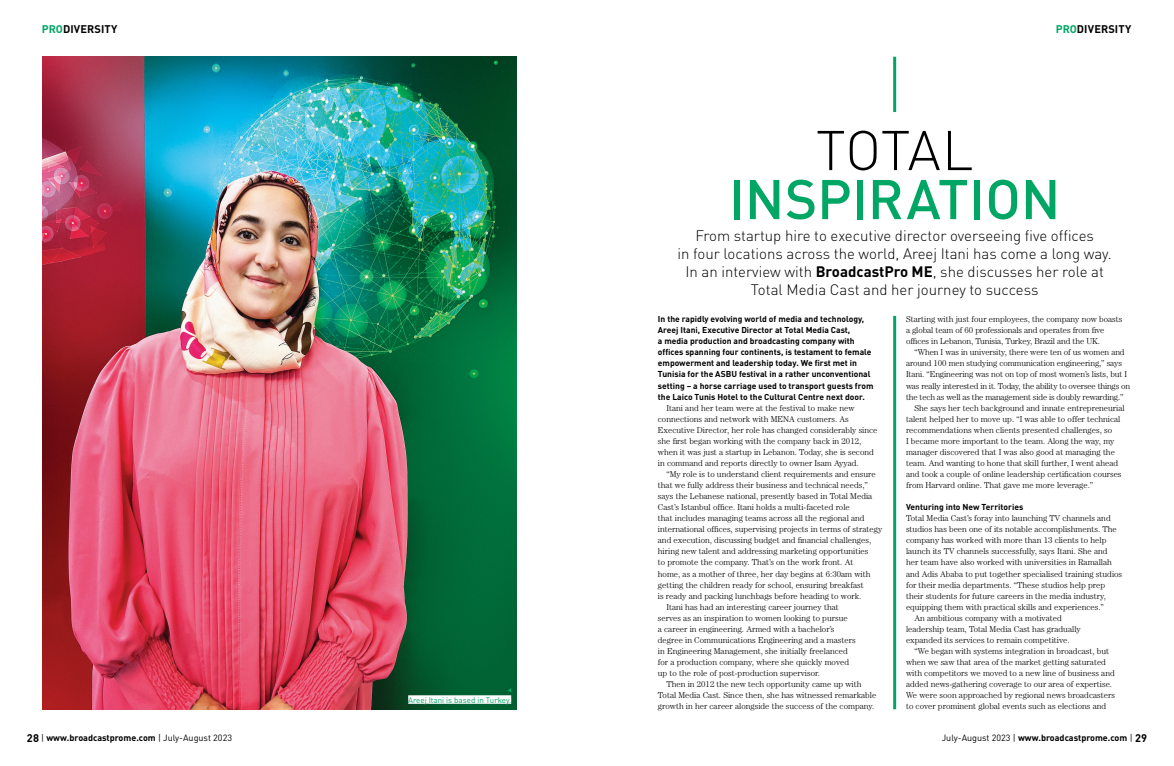
<style>
.page{position:relative;width:1174px;height:766px;background:#fff}
.page>*{position:absolute;margin:0;border:0;box-sizing:border-box;transform-origin:0 0}
.t1{font:500 55px/49px "DIN Pro";color:#00a664;text-align:center}
.t2{font:300 15px/18px "DIN Pro";color:#000;text-align:center}
.t3{font:700 11px "DIN Pro";letter-spacing:.005em;color:#000}
.t4{font:700 9px "DIN Pro";color:#000}
.t5{font:300 8.5px "Century Std";color:#000}
.t6{font:700 8.5px "DIN Pro";color:#000}
.t7{font:300 8.5px "Century Std";letter-spacing:-.02em;color:#000}
.t8{font:8px "DIN Pro";color:#00a664}
.s1{color:#00a664}
.s2{font-size:11px}
.s3{font-weight:400}
.s4{font-weight:300;color:#000}
.s5{font-weight:700}
</style>
<div class="page">
<img style="left:43px;top:57px;width:473px;height:652px">
<div style="left:408px;top:695px;width:103px;height:8px;background:#fff"></div>
<svg style="left:507px;top:688px;width:4px;height:4px"></svg>
<hr style="left:893px;top:316px;width:3px;height:393px;background:#00a664">
<hr style="left:893px;top:57px;width:3px;height:55px;background:#00a664">
<p class="t3" style="left:42px;top:21px;width:77px"><span class="s1">PRO</span>DIVERSITY</p>
<p class="t4" style="left:27px;top:731px;width:207px"><span class="s2">28</span> <span class="s3">|</span> www.broadcastprome.com <span class="s3">| July-August 2023</span></p>
<p class="t8" style="left:408px;top:694px;width:104px">Areej Itani is based in Turkey.</p>
<p class="t3" style="left:1055px;top:21px;width:77px"><span class="s1">PRO</span>DIVERSITY</p>
<p class="t1" style="left:729px;top:123px;width:333px"><span class="s4">TOTAL<br></span>INSPIRATION</p>
<p class="t2" style="left:677px;top:226px;width:436px">From startup hire to executive director overseeing five offices<br>in four locations across the world, Areej Itani has come a long way.<br>In an interview with <span class="s5">BroadcastPro ME</span>, she discusses her role at Total Media Cast and her journey to success</p>
<p class="t6" style="left:658px;top:313px;width:208px">In the rapidly evolving world of media and technology,</p>
<p class="t6" style="left:658px;top:324px;width:194px">Areej Itani, Executive Director at Total Media Cast,</p>
<p class="t6" style="left:658px;top:335px;width:198px">a media production and broadcasting company with</p>
<p class="t6" style="left:658px;top:346px;width:215px">offices spanning four continents, is testament to female</p>
<p class="t6" style="left:658px;top:357px;width:201px">empowerment and leadership today. We first met in</p>
<p class="t6" style="left:658px;top:368px;width:214px">Tunisia for the ASBU festival in a rather unconventional</p>
<p class="t6" style="left:658px;top:379px;width:217px">setting – a horse carriage used to transport guests from</p>
<p class="t6" style="left:658px;top:390px;width:208px">the Laico Tunis Hotel to the Cultural Centre next door.</p>
<p class="t5" style="left:666px;top:402px;width:190px">Itani and her team were at the festival to make new</p>
<p class="t5" style="left:658px;top:414px;width:192px">connections and network with MENA customers. As</p>
<p class="t5" style="left:658px;top:425px;width:221px">Executive Director, her role has changed considerably since</p>
<p class="t5" style="left:658px;top:436px;width:205px">she first began working with the company back in 2012,</p>
<p class="t5" style="left:658px;top:447px;width:217px">when it was just a startup in Lebanon. Today, she is second</p>
<p class="t5" style="left:658px;top:458px;width:202px">in command and reports directly to owner Isam Ayyad.</p>
<p class="t5" style="left:666px;top:469px;width:211px">“My role is to understand client requirements and ensure</p>
<p class="t5" style="left:658px;top:480px;width:211px">that we fully address their business and technical needs,”</p>
<p class="t5" style="left:658px;top:491px;width:216px">says the Lebanese national, presently based in Total Media</p>
<p class="t5" style="left:658px;top:502px;width:193px">Cast’s Istanbul office. Itani holds a multi-faceted role</p>
<p class="t5" style="left:658px;top:513px;width:208px">that includes managing teams across all the regional and</p>
<p class="t5" style="left:658px;top:524px;width:226px">international offices, supervising projects in terms of strategy</p>
<p class="t5" style="left:658px;top:535px;width:215px">and execution, discussing budget and financial challenges,</p>
<p class="t5" style="left:658px;top:546px;width:212px">hiring new talent and addressing marketing opportunities</p>
<p class="t5" style="left:658px;top:557px;width:197px">to promote the company. That’s on the work front. At</p>
<p class="t5" style="left:658px;top:568px;width:214px">home, as a mother of three, her day begins at 6:30am with</p>
<p class="t5" style="left:658px;top:579px;width:207px">getting the children ready for school, ensuring breakfast</p>
<p class="t5" style="left:658px;top:590px;width:205px">is ready and packing lunchbags before heading to work.</p>
<p class="t5" style="left:666px;top:601px;width:174px">Itani has had an interesting career journey that</p>
<p class="t5" style="left:658px;top:612px;width:191px">serves as an inspiration to women looking to pursue</p>
<p class="t5" style="left:658px;top:623px;width:178px">a career in engineering. Armed with a bachelor’s</p>
<p class="t5" style="left:658px;top:635px;width:199px">degree in Communications Engineering and a masters</p>
<p class="t5" style="left:658px;top:646px;width:191px">in Engineering Management, she initially freelanced</p>
<p class="t5" style="left:658px;top:657px;width:193px">for a production company, where she quickly moved</p>
<p class="t5" style="left:658px;top:668px;width:164px">up to the role of post-production supervisor.</p>
<p class="t5" style="left:666px;top:679px;width:196px">Then in 2012 the new tech opportunity came up with</p>
<p class="t5" style="left:658px;top:690px;width:220px">Total Media Cast. Since then, she has witnessed remarkable</p>
<p class="t5" style="left:658px;top:701px;width:218px">growth in her career alongside the success of the company.</p>
<p class="t5" style="left:906px;top:314px;width:218px">Starting with just four employees, the company now boasts</p>
<p class="t5" style="left:906px;top:325px;width:200px">a global team of 60 professionals and operates from five</p>
<p class="t5" style="left:906px;top:336px;width:195px">offices in Lebanon, Tunisia, Turkey, Brazil and the UK.</p>
<p class="t5" style="left:914px;top:347px;width:212px">“When I was in university, there were ten of us women and</p>
<p class="t5" style="left:906px;top:358px;width:217px">around 100 men studying communication engineering,” says</p>
<p class="t5" style="left:906px;top:369px;width:223px">Itani. “Engineering was not on top of most women’s lists, but I</p>
<p class="t7" style="left:906px;top:380px;width:226px">was really interested in it. Today, the ability to oversee things on</p>
<p class="t7" style="left:906px;top:391px;width:219px">the tech as well as the management side is doubly rewarding.”</p>
<p class="t5" style="left:914px;top:402px;width:212px">She says her tech background and innate entrepreneurial</p>
<p class="t5" style="left:906px;top:414px;width:216px">talent helped her to move up. “I was able to offer technical</p>
<p class="t5" style="left:906px;top:425px;width:208px">recommendations when clients presented challenges, so</p>
<p class="t5" style="left:906px;top:436px;width:210px">I became more important to the team. Along the way, my</p>
<p class="t5" style="left:906px;top:447px;width:210px">manager discovered that I was also good at managing the</p>
<p class="t5" style="left:906px;top:458px;width:214px">team. And wanting to hone that skill further, I went ahead</p>
<p class="t5" style="left:906px;top:469px;width:217px">and took a couple of online leadership certification courses</p>
<p class="t5" style="left:906px;top:480px;width:189px">from Harvard online. That gave me more leverage.”</p>
<p class="t6" style="left:906px;top:501px;width:119px">Venturing into New Territories</p>
<p class="t5" style="left:906px;top:513px;width:206px">Total Media Cast’s foray into launching TV channels and</p>
<p class="t5" style="left:906px;top:524px;width:212px">studios has been one of its notable accomplishments. The</p>
<p class="t5" style="left:906px;top:535px;width:202px">company has worked with more than 13 clients to help</p>
<p class="t5" style="left:906px;top:546px;width:203px">launch its TV channels successfully, says Itani. She and</p>
<p class="t5" style="left:906px;top:557px;width:207px">her team have also worked with universities in Ramallah</p>
<p class="t5" style="left:906px;top:568px;width:218px">and Adis Ababa to put together specialised training studios</p>
<p class="t5" style="left:906px;top:579px;width:201px">for their media departments. “These studios help prep</p>
<p class="t5" style="left:906px;top:590px;width:201px">their students for future careers in the media industry,</p>
<p class="t5" style="left:906px;top:601px;width:199px">equipping them with practical skills and experiences.”</p>
<p class="t5" style="left:914px;top:612px;width:149px">An ambitious company with a motivated</p>
<p class="t5" style="left:906px;top:623px;width:176px">leadership team, Total Media Cast has gradually</p>
<p class="t5" style="left:906px;top:635px;width:165px">expanded its services to remain competitive.</p>
<p class="t5" style="left:914px;top:646px;width:196px">“We began with systems integration in broadcast, but</p>
<p class="t5" style="left:906px;top:657px;width:201px">when we saw that area of the market getting saturated</p>
<p class="t5" style="left:906px;top:668px;width:210px">with competitors we moved to a new line of business and</p>
<p class="t5" style="left:906px;top:679px;width:208px">added news-gathering coverage to our area of expertise.</p>
<p class="t5" style="left:906px;top:690px;width:210px">We were soon approached by regional news broadcasters</p>
<p class="t5" style="left:906px;top:701px;width:202px">to cover prominent global events such as elections and</p>
<p class="t4" style="left:941px;top:731px;width:207px"><span class="s3">July-August 2023 |</span> www.broadcastprome.com <span class="s3">|</span> <span class="s2">29</span></p>
</div>
